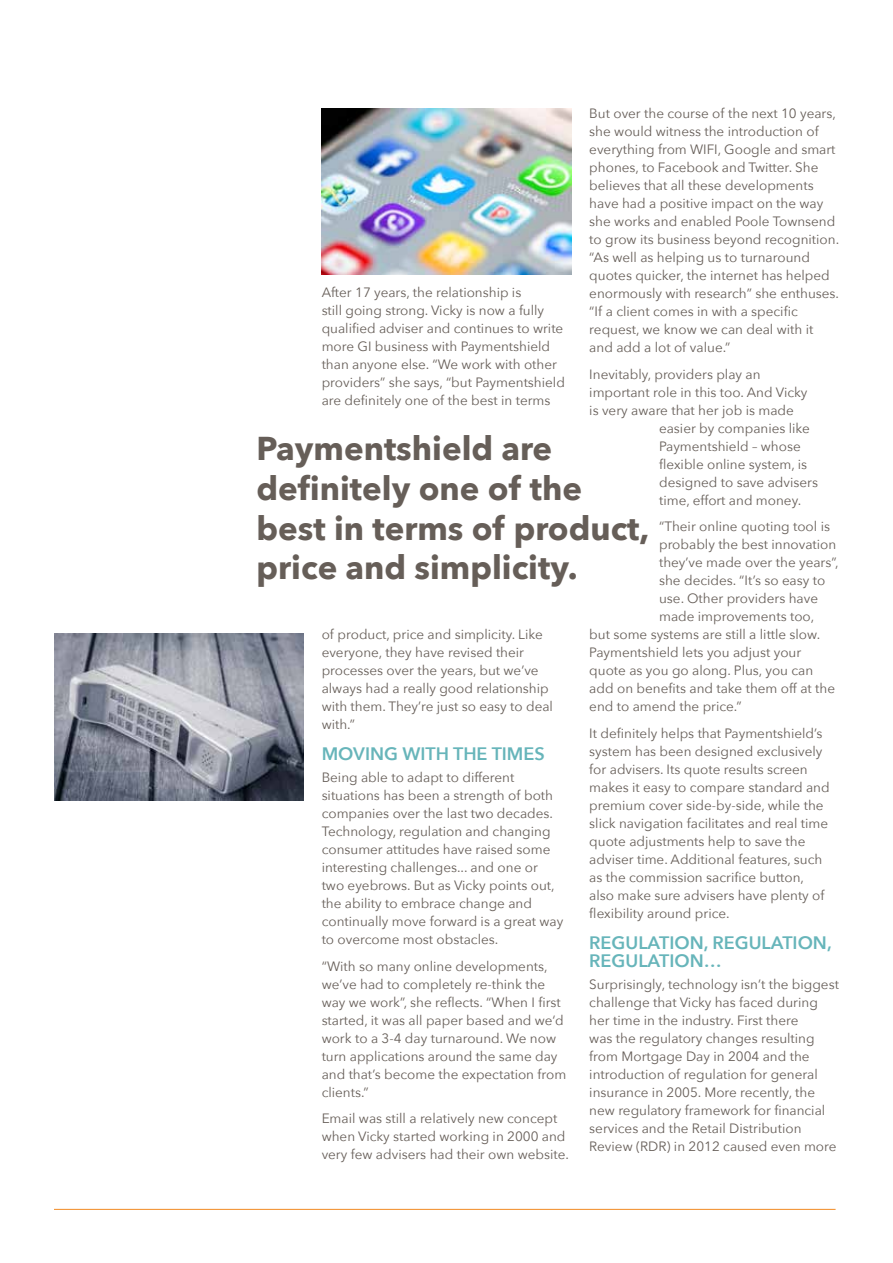
<style>
.page{position:relative;width:893px;height:1263px;background:#fff}
.page>*{position:absolute;margin:0;border:0;box-sizing:border-box;transform-origin:0 0}
.t1{font:700 33px/39.6px "Avenir Next";color:#665e58}
.t2{font:600 18px/18px "Avenir Next";color:#67b5ba}
.t3{font:13.5px/18px "Avenir Next";color:#665e58}
</style>
<div class="page">
<hr style="left:54px;top:1209px;width:782px;height:1px;background:#f28a23">
<img style="left:54px;top:634px;width:250px;height:166px">
<img style="left:322px;top:108px;width:249px;height:167px">
<p class="t3" style="left:589px;top:104px;width:251px">But over the course of the next 10 years, she would witness the introduction of everything from WIFI, Google and smart phones, to Facebook and Twitter. She believes that all these developments have had a positive impact on the way she works and enabled Poole Townsend to grow its business beyond recognition. “As well as helping us to turnaround quotes quicker, the internet has helped enormously with research” she enthuses. “If a client comes in with a specific request, we know we can deal with it and add a lot of value.”</p>
<p class="t3" style="left:589px;top:365px;width:173px">Inevitably, providers play an</p>
<p class="t3" style="left:589px;top:383px;width:220px">important role in this too. And Vicky</p>
<p class="t3" style="left:589px;top:401px;width:206px">is very aware that her job is made</p>
<p class="t3" style="left:659px;top:419px;width:152px">easier by companies like</p>
<p class="t3" style="left:659px;top:437px;width:143px">Paymentshield – whose</p>
<p class="t3" style="left:659px;top:455px;width:150px">flexible online system, is</p>
<p class="t3" style="left:659px;top:473px;width:160px">designed to save advisers</p>
<p class="t3" style="left:659px;top:491px;width:144px">time, effort and money.</p>
<p class="t3" style="left:659px;top:517px;width:172px">“Their online quoting tool is</p>
<p class="t3" style="left:659px;top:535px;width:179px">probably the best innovation</p>
<p class="t3" style="left:659px;top:553px;width:181px">they’ve made over the years”,</p>
<p class="t3" style="left:659px;top:571px;width:168px">she decides. “It’s so easy to</p>
<p class="t3" style="left:659px;top:589px;width:160px">use. Other providers have</p>
<p class="t3" style="left:659px;top:607px;width:157px">made improvements too,</p>
<p class="t3" style="left:589px;top:625px;width:232px">but some systems are still a little slow.</p>
<p class="t3" style="left:589px;top:643px;width:213px">Paymentshield lets you adjust your</p>
<p class="t3" style="left:589px;top:661px;width:225px">quote as you go along. Plus, you can</p>
<p class="t3" style="left:589px;top:679px;width:247px">add on benefits and take them off at the</p>
<p class="t3" style="left:589px;top:697px;width:154px">end to amend the price.”</p>
<p class="t3" style="left:589px;top:724px;width:242px">It definitely helps that Paymentshield’s system has been designed exclusively for advisers. Its quote results screen makes it easy to compare standard and premium cover side-by-side, while the slick navigation facilitates and real time quote adjustments help to save the adviser time. Additional features, such as the commission sacrifice button, also make sure advisers have plenty of flexibility around price.</p>
<h2 class="t2" style="left:589px;top:933px;width:244px">REGULATION, REGULATION,<br>REGULATION…</h2>
<p class="t3" style="left:589px;top:975px;width:251px">Surprisingly, technology isn’t the biggest challenge that Vicky has faced during her time in the industry. First there<br>was the regulatory changes resulting from Mortgage Day in 2004 and the introduction of regulation for general insurance in 2005. More recently, the new regulatory framework for financial services and the Retail Distribution Review (RDR) in 2012 caused even more</p>
<p class="t3" style="left:322px;top:283px;width:245px">After 17 years, the relationship is<br>still going strong. Vicky is now a fully qualified adviser and continues to write more GI business with Paymentshield than anyone else. “We work with other providers” she says, “but Paymentshield are definitely one of the best in terms</p>
<h1 class="t1" style="left:257px;top:428px;width:394px">Paymentshield are definitely one of the best in terms of product, price and simplicity.</h1>
<p class="t3" style="left:322px;top:625px;width:233px">of product, price and simplicity. Like everyone, they have revised their processes over the years, but we’ve always had a really good relationship with them. They’re just so easy to deal with.”</p>
<h2 class="t2" style="left:322px;top:744px;width:225px">MOVING WITH THE TIMES</h2>
<p class="t3" style="left:322px;top:768px;width:243px">Being able to adapt to different situations has been a strength of both companies over the last two decades.<br>Technology, regulation and changing consumer attitudes have raised some interesting challenges... and one or two eyebrows. But as Vicky points out, the ability to embrace change and continually move forward is a great way to overcome most obstacles.</p>
<p class="t3" style="left:322px;top:956px;width:246px">“With so many online developments, we’ve had to completely re-think the way we work”, she reflects. “When I first started, it was all paper based and we‘d work to a 3-4 day turnaround. We now turn applications around the same day and that’s become the expectation from clients.”</p>
<p class="t3" style="left:322px;top:1109px;width:249px">Email was still a relatively new concept when Vicky started working in 2000 and very few advisers had their own website.</p>
</div>
